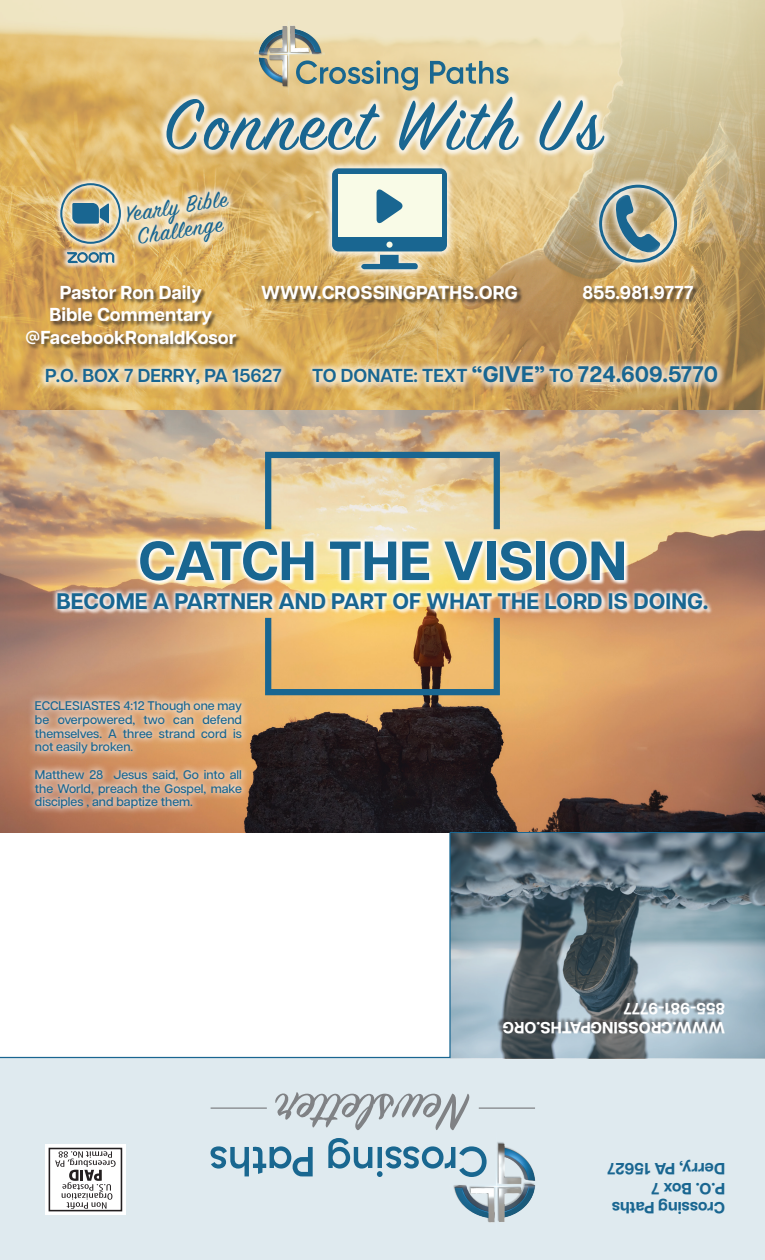
<style>
.page{position:relative;width:765px;height:1260px;background:#fff}
.page>*{position:absolute;margin:0;border:0;box-sizing:border-box;transform-origin:0 0}
.t1{font:78.75px "Sign Painter House Script";letter-spacing:.04em;color:#196691}
.t2{font:57.5px "Sign Painter House Script";letter-spacing:.02em;color:#808285}
.t3{font:700 55px "Articulat CF";color:#196691}
.t4{font:25px/23.8px "Sign Painter House Script";color:#196691;text-align:center}
.t5{font:700 22.5px "Articulat CF";color:#196691}
.t6{font:700 18.75px/22.5px "Articulat CF";color:#fff;text-align:center}
.t7{font:600 18.75px "Articulat CF";color:#196691}
.t8{font:700 16.25px/19.5px "Articulat CF";color:#196691}
.t9{font:700 16.25px/19.5px "Articulat CF";color:#fff}
.t10{font:500 12.5px/13.8px "Articulat CF";color:#196691;text-align:justify}
.s1{font-weight:600;font-size:18.75px}
</style>
<div class="page">
<div style="left:0;top:1058px;width:765px;height:202px;background:#dfeaef"></div>
<img style="left:0;top:0;width:765px;height:410px">
<img style="left:453px;top:1142px;width:83px;height:81px">
<svg style="left:328px;top:1138px;width:159px;height:39px"></svg>
<svg style="left:211px;top:1146px;width:102px;height:30px"></svg>
<img style="left:0;top:410px;width:765px;height:422px">
<div style="left:265px;top:452px;width:235px;height:80px;border:6px solid #196691"></div>
<div style="left:265px;top:615px;width:235px;height:80px;border:6px solid #196691"></div>
<svg style="left:135px;top:536px;width:494px;height:50px"></svg>
<div style="left:57px;top:593px;width:656px;height:22px;background:#fff;opacity:.75"></div>
<svg style="left:52px;top:588px;width:661px;height:26px"></svg>
<svg style="left:28px;top:693px;width:221px;height:123px"></svg>
<img style="left:255px;top:16px;width:78px;height:73px">
<svg style="left:296px;top:60px;width:122px;height:29px"></svg>
<svg style="left:430px;top:61px;width:79px;height:23px"></svg>
<div style="left:159px;top:89px;width:453px;height:69px;background:#fff;opacity:.75"></div>
<div style="left:38px;top:358px;width:688px;height:35px;background:#fff;opacity:.65"></div>
<div style="left:262px;top:286px;width:261px;height:19px;background:#231f20;opacity:.75"></div>
<div style="left:583px;top:286px;width:116px;height:19px;background:#231f20;opacity:.75"></div>
<div style="left:54px;top:177px;width:73px;height:92px;background:#fff;opacity:.75"></div>
<svg style="left:60px;top:181px;width:183px;height:82px"></svg>
<div style="left:26px;top:285px;width:216px;height:65px;background:#231f20;opacity:.75"></div>
<hr style="left:479px;top:1108px;width:56px;height:1px;background:#808285">
<hr style="left:211px;top:1108px;width:56px;height:1px;background:#808285">
<img style="left:451px;top:833px;width:314px;height:225px">
<div style="left:497px;top:997px;width:227px;height:37px;background:#231f20;opacity:.75"></div>
<svg style="left:0;top:831px;width:451px;height:228px"></svg>
<div style="left:45px;top:1144px;width:81px;height:71px;background:linear-gradient(to right,#fff,#fff)"></div>
<div style="left:49px;top:1148px;width:73px;height:63px;border:2px solid #231f20"></div>
<svg style="left:55px;top:1151px;width:61px;height:58px"></svg>
<div style="left:324px;top:160px;width:131px;height:118px;background:#fff;opacity:.75"></div>
<div style="left:332px;top:168px;width:115px;height:83px;background:#196691;border-radius:7px"></div>
<div style="left:338px;top:174px;width:103px;height:63px;background:#f9fbe7"></div>
<svg style="left:377px;top:189px;width:26px;height:35px"></svg>
<div style="left:386px;top:242px;width:7px;height:6px;background:#f9fbe7;border-radius:50%"></div>
<svg style="left:361px;top:255px;width:57px;height:14px"></svg>
<div style="left:591px;top:177px;width:94px;height:94px;background:#fff;opacity:.75"></div>
<div style="left:599px;top:185px;width:78px;height:78px;border:3px solid #196691;border-radius:50%"></div>
<h1 class="t1" style="left:164px;top:77px;width:439px">Connect With Us</h1>
<h3 class="t4" style="left:124px;top:205px;width:105px;rotate:-9deg">Yearly Bible<br>Challenge</h3>
<h3 class="t6" style="left:26px;top:281px;width:212px">Pastor Ron Daily<br>Bible Commentary @FacebookRonaldKosor</h3>
<h3 class="t6" style="left:261px;top:281px;width:258px">WWW.CROSSINGPATHS.ORG</h3>
<h3 class="t6" style="left:582px;top:281px;width:113px">855.981.9777</h3>
<h3 class="t7" style="left:45px;top:362px;width:238px">P.O. BOX 7 DERRY, PA 15627</h3>
<h3 class="t5" style="left:312px;top:358px;width:408px"><span class="s1">TO DONATE: TEXT</span> “GIVE” <span class="s1">TO</span> 724.609.5770</h3>
<h3 class="t3" style="left:138px;top:520px;width:490px">CATCH THE VISION</h3>
<h3 class="t5" style="left:56px;top:584px;width:654px">BECOME A PARTNER AND PART OF WHAT THE LORD IS DOING.</h3>
<p class="t10" style="left:35px;top:698px;width:209px">ECCLESIASTES 4:12 Though one may be overpowered, two can defend themselves. A three strand cord is not easily broken.</p>
<p class="t10" style="left:35px;top:767px;width:208px">Matthew 28 Jesus said, Go into all the World, preach the Gospel, make disciples , and baptize them.</p>
<h2 class="t2" style="left:469px;top:1147px;width:193px;rotate:-180deg">Newsletter</h2>
<h3 class="t9" style="left:725px;top:1038px;width:224px;rotate:-180deg">WWW.CROSSINGPATHS.ORG<br>855-981-9777</h3>
<h3 class="t8" style="left:725px;top:1218px;width:120px;rotate:-180deg">Crossing Paths<br>P.O. Box 7<br>Derry, PA 15627</h3>
</div>
